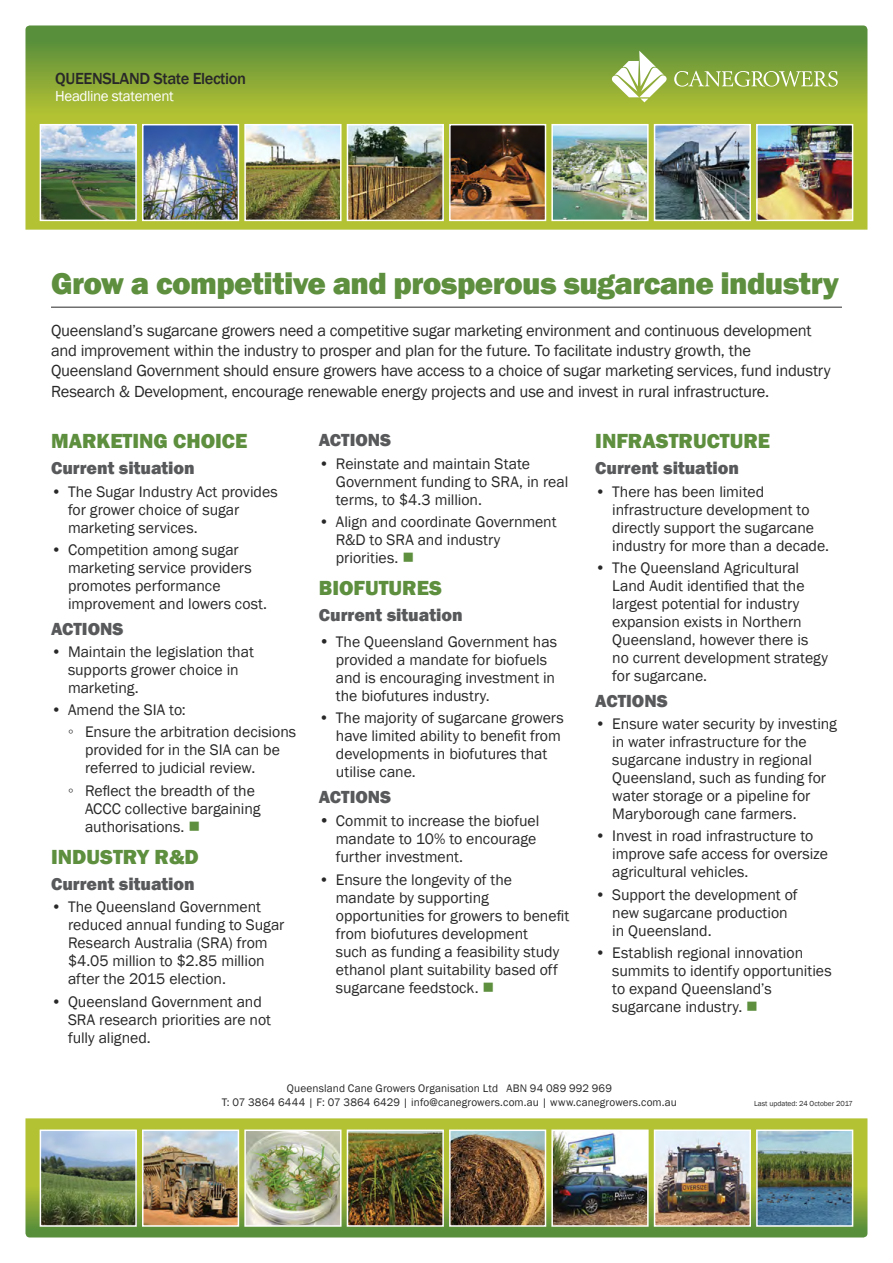
<style>
.page{position:relative;width:893px;height:1263px;background:#fff}
.page>*{position:absolute;margin:0;border:0;box-sizing:border-box;transform-origin:0 0}
.t1{font:800 31.5px "Franklin Gothic";letter-spacing:-.02em;color:#5d8f3e}
.t2{font:800 21px "Franklin Gothic";color:#5d8f3e}
.t3{font:800 18px "Franklin Gothic";color:#58595b}
.t4{font:16.5px/20.5px "Franklin Gothic";letter-spacing:-.015em;color:#292829}
.t5{font:500 16.5px "Franklin Gothic";letter-spacing:-.025em;color:#292829}
.t6{font:15.75px/18px "Franklin Gothic";color:#292829}
.t7{font:15px "Franklin Gothic";letter-spacing:-.025em;color:#fff}
.t8{font:11.25px/13.5px "Franklin Gothic";letter-spacing:.01em;color:#292829;text-align:center}
.t9{font:7.5px "Franklin Gothic";color:#292829}
.s1{color:#5d8f3e}
.s2{font-size:16.5px}
</style>
<div class="page">
<svg style="left:26px;top:1118px;width:841px;height:119px;background:#90ae39"></svg>
<svg style="left:26px;top:26px;width:841px;height:204px;background:#8bab37"></svg>
<svg style="left:612px;top:51px;width:55px;height:51px"></svg>
<svg style="left:674px;top:71px;width:164px;height:16px;background:#a7be6b"></svg>
<img style="left:145px;top:127px;width:91px;height:91px">
<div style="left:142px;top:124px;width:97px;height:97px;border:2px solid #fff"></div>
<img style="left:247px;top:127px;width:92px;height:91px">
<div style="left:244px;top:124px;width:98px;height:97px;border:2px solid #fff"></div>
<img style="left:350px;top:127px;width:91px;height:91px">
<div style="left:347px;top:124px;width:97px;height:97px;border:2px solid #fff"></div>
<img style="left:452px;top:127px;width:91px;height:91px">
<div style="left:449px;top:124px;width:97px;height:97px;border:2px solid #fff"></div>
<img style="left:554px;top:127px;width:92px;height:91px">
<div style="left:551px;top:124px;width:98px;height:97px;border:2px solid #fff"></div>
<img style="left:657px;top:127px;width:91px;height:91px">
<div style="left:654px;top:124px;width:97px;height:97px;border:2px solid #fff"></div>
<img style="left:759px;top:127px;width:91px;height:91px">
<div style="left:756px;top:124px;width:97px;height:97px;border:2px solid #fff"></div>
<img style="left:43px;top:127px;width:91px;height:91px">
<div style="left:40px;top:124px;width:97px;height:97px;border:2px solid #fff"></div>
<img style="left:43px;top:1132px;width:91px;height:92px">
<div style="left:40px;top:1129px;width:97px;height:98px;border:2px solid #fff"></div>
<img style="left:145px;top:1132px;width:91px;height:92px">
<div style="left:142px;top:1129px;width:97px;height:98px;border:2px solid #fff"></div>
<img style="left:247px;top:1132px;width:92px;height:92px">
<div style="left:244px;top:1129px;width:98px;height:98px;border:2px solid #fff"></div>
<img style="left:350px;top:1132px;width:91px;height:92px">
<div style="left:347px;top:1129px;width:97px;height:98px;border:2px solid #fff"></div>
<img style="left:452px;top:1132px;width:91px;height:92px">
<div style="left:449px;top:1129px;width:97px;height:98px;border:2px solid #fff"></div>
<img style="left:554px;top:1132px;width:92px;height:92px">
<div style="left:551px;top:1129px;width:98px;height:98px;border:2px solid #fff"></div>
<img style="left:657px;top:1132px;width:91px;height:92px">
<div style="left:654px;top:1129px;width:97px;height:98px;border:2px solid #fff"></div>
<img style="left:759px;top:1132px;width:91px;height:92px">
<div style="left:756px;top:1129px;width:97px;height:98px;border:2px solid #fff"></div>
<hr style="left:51px;top:307px;width:791px;height:1px;background:#292829">
<p class="t5" style="left:55px;top:69px;width:192px">QUEENSLAND State Election</p>
<p class="t7" style="left:55px;top:86px;width:120px">Headline statement</p>
<h1 class="t1" style="left:51px;top:263px;width:789px">Grow a competitive and prosperous sugarcane industry</h1>
<p class="t4" style="left:51px;top:320px;width:781px">Queensland’s sugarcane growers need a competitive sugar marketing environment and continuous development and improvement within the industry to prosper and plan for the future. To facilitate industry growth, the Queensland Government should ensure growers have access to a choice of sugar marketing services, fund industry Research &amp; Development, encourage renewable energy projects and use and invest in rural infrastructure.</p>
<h2 class="t2" style="left:51px;top:428px;width:198px">MARKETING CHOICE</h2>
<p class="t3" style="left:51px;top:457px;width:145px">Current situation</p>
<p class="t6" style="left:68px;top:483px;width:211px;text-indent:-17px">• The Sugar Industry Act provides for grower choice of sugar marketing services.</p>
<p class="t6" style="left:68px;top:541px;width:201px;text-indent:-17px">• Competition among sugar marketing service providers promotes performance improvement and lowers cost.</p>
<p class="t3" style="left:51px;top:617px;width:74px">ACTIONS</p>
<p class="t6" style="left:68px;top:643px;width:187px;text-indent:-17px">• Maintain the legislation that supports grower choice in marketing.</p>
<p class="t6" style="left:68px;top:699px;width:230px;line-height:22.2px;text-indent:-17px">• Amend the SIA to:<br>◦ Ensure the arbitration decisions</p>
<p class="t6" style="left:85px;top:741px;width:196px">provided for in the SIA can be referred to judicial review.</p>
<p class="t6" style="left:85px;top:782px;width:177px;text-indent:-17px">◦ Reflect the breadth of the<br>ACCC collective bargaining authorisations. <span class="s1">■</span></p>
<h2 class="t2" style="left:51px;top:843px;width:149px">INDUSTRY R&amp;D</h2>
<p class="t3" style="left:51px;top:872px;width:145px">Current situation</p>
<p class="t6" style="left:68px;top:898px;width:218px;text-indent:-17px">• The Queensland Government reduced annual funding to Sugar<br>Research Australia (SRA) from $4.05 million to $2.85 million after the 2015 election.</p>
<p class="t6" style="left:68px;top:993px;width:205px;text-indent:-17px">• Queensland Government and<br>SRA research priorities are not fully aligned.</p>
<p class="t3" style="left:319px;top:429px;width:74px">ACTIONS</p>
<p class="t6" style="left:336px;top:455px;width:234px;text-indent:-17px">• Reinstate and maintain State<br>Government funding to SRA, in real terms, to $4.3 million.</p>
<p class="t6" style="left:336px;top:513px;width:222px;text-indent:-17px">• Align and coordinate Government<br>R&amp;D to SRA and industry priorities. <span class="s1">■</span></p>
<h2 class="t2" style="left:319px;top:575px;width:124px">BIOFUTURES</h2>
<p class="t3" style="left:319px;top:603px;width:145px">Current situation</p>
<p class="t6" style="left:336px;top:633px;width:223px;text-indent:-17px"><span class="s2">•</span> The Queensland Government has provided a mandate for biofuels and is encouraging investment in the biofutures industry.</p>
<p class="t6" style="left:336px;top:709px;width:229px;text-indent:-17px">• The majority of sugarcane growers have limited ability to benefit from developments in biofutures that utilise cane.</p>
<p class="t3" style="left:319px;top:785px;width:74px">ACTIONS</p>
<p class="t6" style="left:336px;top:812px;width:205px;text-indent:-17px"><span class="s2">•</span> Commit to increase the biofuel mandate to 10% to encourage further investment.</p>
<p class="t6" style="left:336px;top:871px;width:235px;text-indent:-17px">• Ensure the longevity of the mandate by supporting opportunities for growers to benefit from biofutures development<br>such as funding a feasibility study ethanol plant suitability based off sugarcane feedstock. <span class="s1">■</span></p>
<h2 class="t2" style="left:595px;top:428px;width:176px">INFRASTRUCTURE</h2>
<p class="t3" style="left:595px;top:457px;width:145px">Current situation</p>
<p class="t6" style="left:612px;top:483px;width:218px;text-indent:-17px">• There has been limited infrastructure development to directly support the sugarcane industry for more than a decade.</p>
<p class="t6" style="left:612px;top:559px;width:217px;text-indent:-17px">• The Queensland Agricultural<br>Land Audit identified that the largest potential for industry expansion exists in Northern<br>Queensland, however there is no current development strategy for sugarcane.</p>
<p class="t3" style="left:595px;top:689px;width:74px">ACTIONS</p>
<p class="t6" style="left:612px;top:715px;width:226px;text-indent:-17px">• Ensure water security by investing in water infrastructure for the sugarcane industry in regional<br>Queensland, such as funding for water storage or a pipeline for<br>Maryborough cane farmers.</p>
<p class="t6" style="left:612px;top:827px;width:217px;text-indent:-17px">• Invest in road infrastructure to improve safe access for oversize agricultural vehicles.</p>
<p class="t6" style="left:612px;top:885px;width:187px;text-indent:-17px">• Support the development of new sugarcane production in Queensland.</p>
<p class="t6" style="left:612px;top:944px;width:221px;text-indent:-17px">• Establish regional innovation summits to identify opportunities to expand Queensland’s sugarcane industry. <span class="s1">■</span></p>
<p class="t8" style="left:222px;top:1082px;width:457px">Queensland Cane Growers Organisation Ltd ABN 94 089 992 969<br>T: 07 3864 6444 | F: 07 3864 6429 | info@canegrowers.com.au | www.canegrowers.com.au</p>
<p class="t9" style="left:754px;top:1099px;width:100px">Last updated: 24 October 2017</p>
</div>
